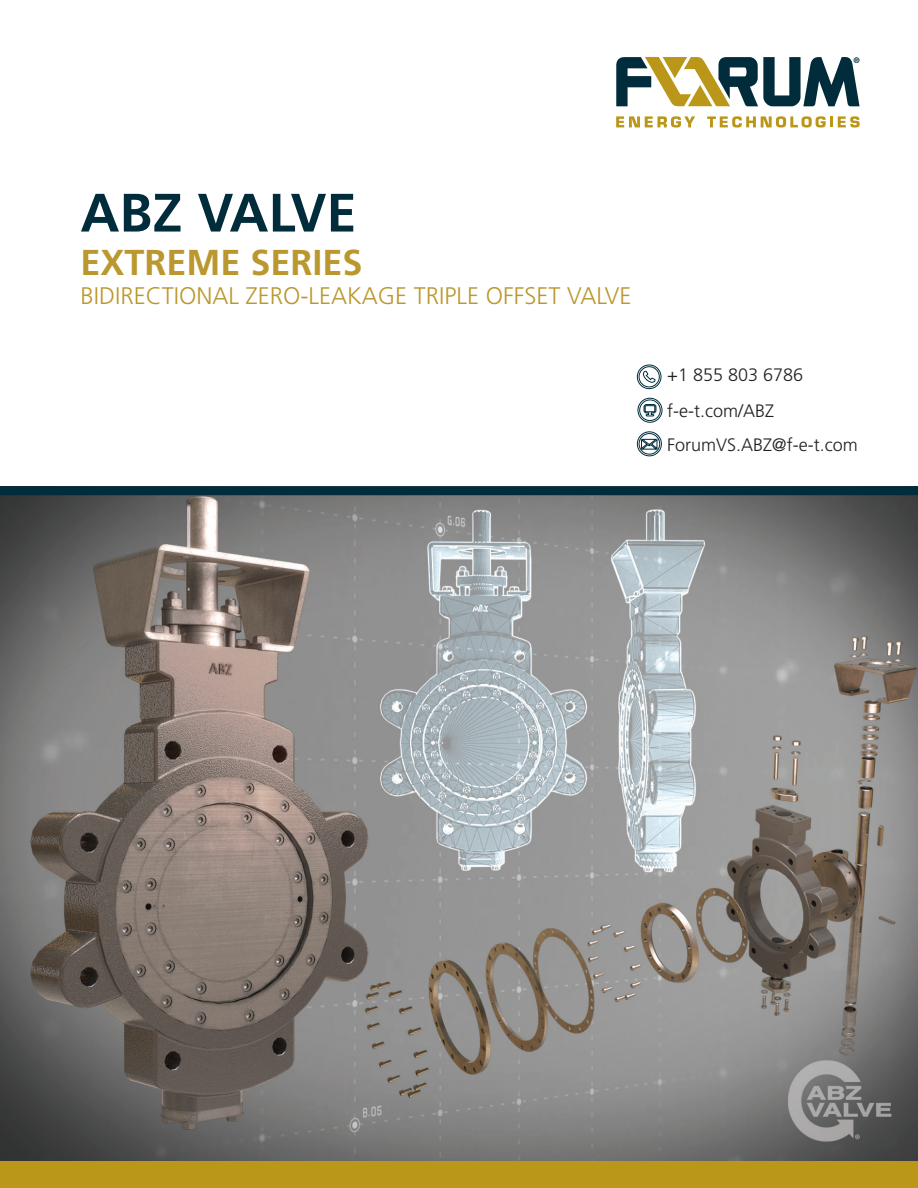
<style>
.page{position:relative;width:918px;height:1188px;background:#fff}
.page>*{position:absolute;margin:0;border:0;box-sizing:border-box;transform-origin:0 0}
.t1{font:700 54px "Frutiger LT Std";color:#002c3b}
.t2{font:700 36px "Frutiger LT Std";color:#ba982f}
.t3{font:300 24px "Frutiger LT Std";color:#ba982f}
.t4{font:300 18px/35.2px "Frutiger LT Std";color:#231f20}
.t5{font:700 7.95px "Frutiger LT Std";color:#002c3b}
</style>
<div class="page">
<img style="left:0;top:495px;width:918px;height:666px">
<svg style="left:616px;top:57px;width:244px;height:49px"></svg>
<svg style="left:616px;top:116px;width:79px;height:12px"></svg>
<svg style="left:707px;top:116px;width:153px;height:12px"></svg>
<div style="left:0;top:486px;width:918px;height:9px;background:#002c3b"></div>
<svg style="left:643px;top:371px;width:13px;height:12px"></svg>
<div style="left:637px;top:365px;width:24px;height:24px;border:1px solid #002c3b;border-radius:50%"></div>
<div style="left:639px;top:367px;width:20px;height:20px;border:1px solid #002c3b;border-radius:50%"></div>
<svg style="left:643px;top:404px;width:14px;height:13px"></svg>
<div style="left:638px;top:398px;width:24px;height:24px;border:1px solid #002c3b;border-radius:50%"></div>
<div style="left:640px;top:400px;width:20px;height:21px;border:1px solid #002c3b;border-radius:50%"></div>
<div style="left:637px;top:432px;width:25px;height:24px;border:1px solid #002c3b;border-radius:50%"></div>
<div style="left:639px;top:433px;width:21px;height:21px;border:1px solid #002c3b;border-radius:50%"></div>
<div style="left:0;top:1161px;width:918px;height:27px;background:#ba9719"></div>
<svg style="left:641px;top:439px;width:16px;height:11px"></svg>
<p class="t5" style="left:854px;top:55px;width:8px">®</p>
<h1 class="t1" style="left:80px;top:181px;width:278px">ABZ VALVE</h1>
<h2 class="t2" style="left:80px;top:241px;width:284px">EXTREME SERIES</h2>
<h3 class="t3" style="left:80px;top:282px;width:553px">BIDIRECTIONAL ZERO-LEAKAGE TRIPLE OFFSET VALVE</h3>
<p class="t4" style="left:667px;top:357px;width:192px">+1 855 803 6786 f-e-t.com/ABZ<br>ForumVS.ABZ@f-e-t.com</p>
</div>
